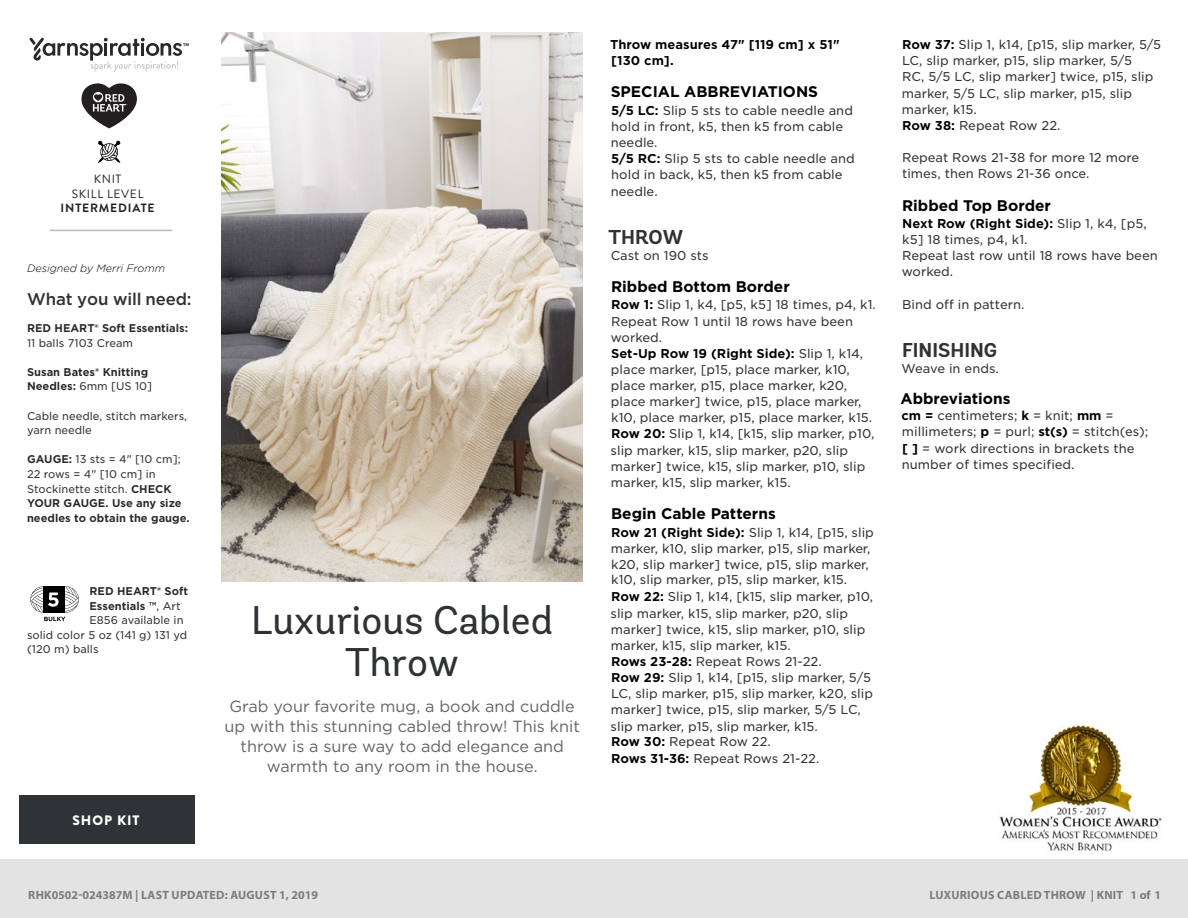
<style>
.page{position:relative;width:1188px;height:918px;background:#fff}
.page>*{position:absolute;margin:0;border:0;box-sizing:border-box;transform-origin:0 0}
.t1{font:40.05px/42.3px "Andes Rounded";color:#2e3236;text-align:center}
.t2{font:700 19.95px "Andes Rounded";color:#2e3236}
.t3{font:500 16.95px "Gotham";letter-spacing:-.01em;color:#2e3236}
.t4{font:16.2px/20px "Gotham";color:#636466;text-align:center}
.t5{font:700 15.45px "Gotham";color:#000}
.t6{font:900 13.65px "Brandon Grotesque";letter-spacing:.065em;color:#fff}
.t7{font:12.3px/16.2px "Gotham S Sm";color:#333334}
.t8{font:700 12.3px/16.2px "Gotham S Sm";color:#000}
.t9{font:700 12px "Myriad Pro";letter-spacing:.02em;color:#7d7d7d}
.Skill_Level{font:12px "Brandon Grotesque";letter-spacing:.055em;color:#231f20}
.Skill_Level-2{font:700 12px "Brandon Grotesque";letter-spacing:.07em;color:#231f20}
.t10{font:700 10.8px/14.5px "Gotham S Sm";color:#292829}
.t11{font:10.8px/14.5px "Gotham S Sm";color:#333334}
.t12{font:italic 300 10.8px "Gotham Rounded";color:#000}
.t13{font:9.3px "Gotham";letter-spacing:.02em;color:#58595b}
.s1{font-weight:400;color:#333334}
.s2{font-weight:700;color:#000}
</style>
<div class="page">
<svg style="left:30px;top:586px;width:49px;height:35px"></svg>
<img style="left:222px;top:33px;width:361px;height:549px">
<img style="left:999px;top:724px;width:163px;height:127px">
<div style="left:0;top:860px;width:1188px;height:58px;background:#e4e3e3"></div>
<svg style="left:98px;top:141px;width:22px;height:22px"></svg>
<svg style="left:30px;top:38px;width:159px;height:34px"></svg>
<svg style="left:81px;top:83px;width:56px;height:45px"></svg>
<hr style="left:50px;top:230px;width:122px;height:1px;background:#bbbaba">
<div style="left:19px;top:795px;width:175px;height:48px;background:#2f3336"></div>
<p class="Skill_Level" style="left:94px;top:171px;width:29px">KNIT</p>
<p class="Skill_Level" style="left:72px;top:185px;width:73px">SKILL LEVEL</p>
<p class="Skill_Level-2" style="left:61px;top:200px;width:96px">INTERMEDIATE</p>
<p class="t12" style="left:27px;top:261px;width:139px">Designed by Merri Fromm</p>
<p class="t3" style="left:27px;top:288px;width:166px">What you will need:</p>
<p class="t11" style="left:27px;top:335px;width:108px">11 balls 7103 Cream</p>
<p class="t10" style="left:27px;top:321px;width:163px">RED HEART® Soft Essentials:</p>
<p class="t10" style="left:27px;top:364px;width:127px">Susan Bates® Knitting<br>Needles: <span class="s1">6mm [US 10]</span></p>
<p class="t11" style="left:27px;top:408px;width:162px">Cable needle, stitch markers, yarn needle</p>
<p class="t10" style="left:27px;top:452px;width:164px">GAUGE: <span class="s1">13 sts = 4" [10 cm];<br>22 rows = 4" [10 cm] in<br>Stockinette stitch.</span> CHECK<br>YOUR GAUGE. Use any size needles to obtain the gauge.</p>
<p class="t10" style="left:90px;top:584px;width:100px">RED HEART® Soft</p>
<p class="t10" style="left:90px;top:598px;width:93px">Essentials ™<span class="s1">, Art</span></p>
<p class="t11" style="left:90px;top:613px;width:96px">E856 available in</p>
<p class="t11" style="left:27px;top:627px;width:162px">solid color 5 oz (141 g) 131 yd</p>
<p class="t11" style="left:27px;top:642px;width:73px">(120 m) balls</p>
<p class="t6" style="left:72px;top:810px;width:69px">SHOP KIT</p>
<p class="t1" style="left:251px;top:599px;width:303px">Luxurious Cabled<br>Throw</p>
<p class="t4" style="left:224px;top:696px;width:357px">Grab your favorite mug, a book and cuddle up with this stunning cabled throw! This knit throw is a sure way to add elegance and warmth to any room in the house.</p>
<p class="t9" style="left:28px;top:887px;width:291px">RHK0502-024387M | LAST UPDATED: AUGUST 1, 2019</p>
<p class="t13" style="left:27px;top:895px;width:98px">©2017 Coats &amp; Clark</p>
<p class="t8" style="left:610px;top:36px;width:231px">Throw measures 47" [119 cm] x 51" [130 cm].</p>
<p class="t5" style="left:611px;top:82px;width:209px">SPECIAL ABBREVIATIONS</p>
<p class="t7" style="left:611px;top:102px;width:245px"><span class="s2">5/5 LC:</span> Slip 5 sts to cable needle and hold in front, k5, then k5 from cable needle.<br><span class="s2">5/5 RC:</span> Slip 5 sts to cable needle and hold in back, k5, then k5 from cable needle.</p>
<p class="t2" style="left:608px;top:225px;width:76px">THROW</p>
<p class="t7" style="left:611px;top:247px;width:100px">Cast on 190 sts</p>
<p class="t5" style="left:611px;top:277px;width:180px">Ribbed Bottom Border</p>
<p class="t7" style="left:611px;top:296px;width:267px"><span class="s2">Row 1:</span> Slip 1, k4, [p5, k5] 18 times, p4, k1.<br>Repeat Row 1 until 18 rows have been worked.<br><span class="s2">Set-Up Row 19 (Right Side):</span> Slip 1, k14, place marker, [p15, place marker, k10, place marker, p15, place marker, k20, place marker] twice, p15, place marker, k10, place marker, p15, place marker, k15.</p>
<p class="t7" style="left:611px;top:425px;width:265px"><span class="s2">Row 20:</span> Slip 1, k14, [k15, slip marker, p10, slip marker, k15, slip marker, p20, slip marker] twice, k15, slip marker, p10, slip marker, k15, slip marker, k15.</p>
<p class="t5" style="left:611px;top:503px;width:166px">Begin Cable Patterns</p>
<p class="t7" style="left:611px;top:524px;width:265px"><span class="s2">Row 21 (Right Side):</span> Slip 1, k14, [p15, slip marker, k10, slip marker, p15, slip marker, k20, slip marker] twice, p15, slip marker, k10, slip marker, p15, slip marker, k15.</p>
<p class="t7" style="left:611px;top:588px;width:264px"><span class="s2">Row 22:</span> Slip 1, k14, [k15, slip marker, p10, slip marker, k15, slip marker, p20, slip marker] twice, k15, slip marker, p10, slip marker, k15, slip marker, k15.<br><span class="s2">Rows 23-28:</span> Repeat Rows 21-22.<br><span class="s2">Row 29:</span> Slip 1, k14, [p15, slip marker, 5/5<br>LC, slip marker, p15, slip marker, k20, slip marker] twice, p15, slip marker, 5/5 LC, slip marker, p15, slip marker, k15.<br><span class="s2">Row 30:</span> Repeat Row 22.<br><span class="s2">Rows 31-36:</span> Repeat Rows 21-22.</p>
<p class="t7" style="left:902px;top:36px;width:261px"><span class="s2">Row 37:</span> Slip 1, k14, [p15, slip marker, 5/5<br>LC, slip marker, p15, slip marker, 5/5<br>RC, 5/5 LC, slip marker] twice, p15, slip marker, 5/5 LC, slip marker, p15, slip marker, k15.<br><span class="s2">Row 38:</span> Repeat Row 22.</p>
<p class="t7" style="left:902px;top:149px;width:239px">Repeat Rows 21-38 for more 12 more times, then Rows 21-36 once.</p>
<p class="t5" style="left:902px;top:195px;width:150px">Ribbed Top Border</p>
<p class="t7" style="left:902px;top:215px;width:258px"><span class="s2">Next Row (Right Side):</span> Slip 1, k4, [p5, k5] 18 times, p4, k1.<br>Repeat last row until 18 rows have been worked.</p>
<p class="t7" style="left:902px;top:296px;width:124px">Bind off in pattern.</p>
<p class="t2" style="left:902px;top:338px;width:97px">FINISHING</p>
<p class="t7" style="left:902px;top:361px;width:99px">Weave in ends.</p>
<p class="t5" style="left:901px;top:388px;width:111px">Abbreviations</p>
<p class="t7" style="left:902px;top:407px;width:248px"><span class="s2">cm =</span> centimeters; <span class="s2">k</span> = knit; <span class="s2">mm</span> = millimeters; <span class="s2">p</span> = purl; <span class="s2">st(s)</span> = stitch(es); <span class="s2">[ ]</span> = work directions in brackets the number of times specified.</p>
<p class="t9" style="left:929px;top:887px;width:233px">LUXURIOUS CABLED THROW | KNIT 1 of 1</p>
</div>
